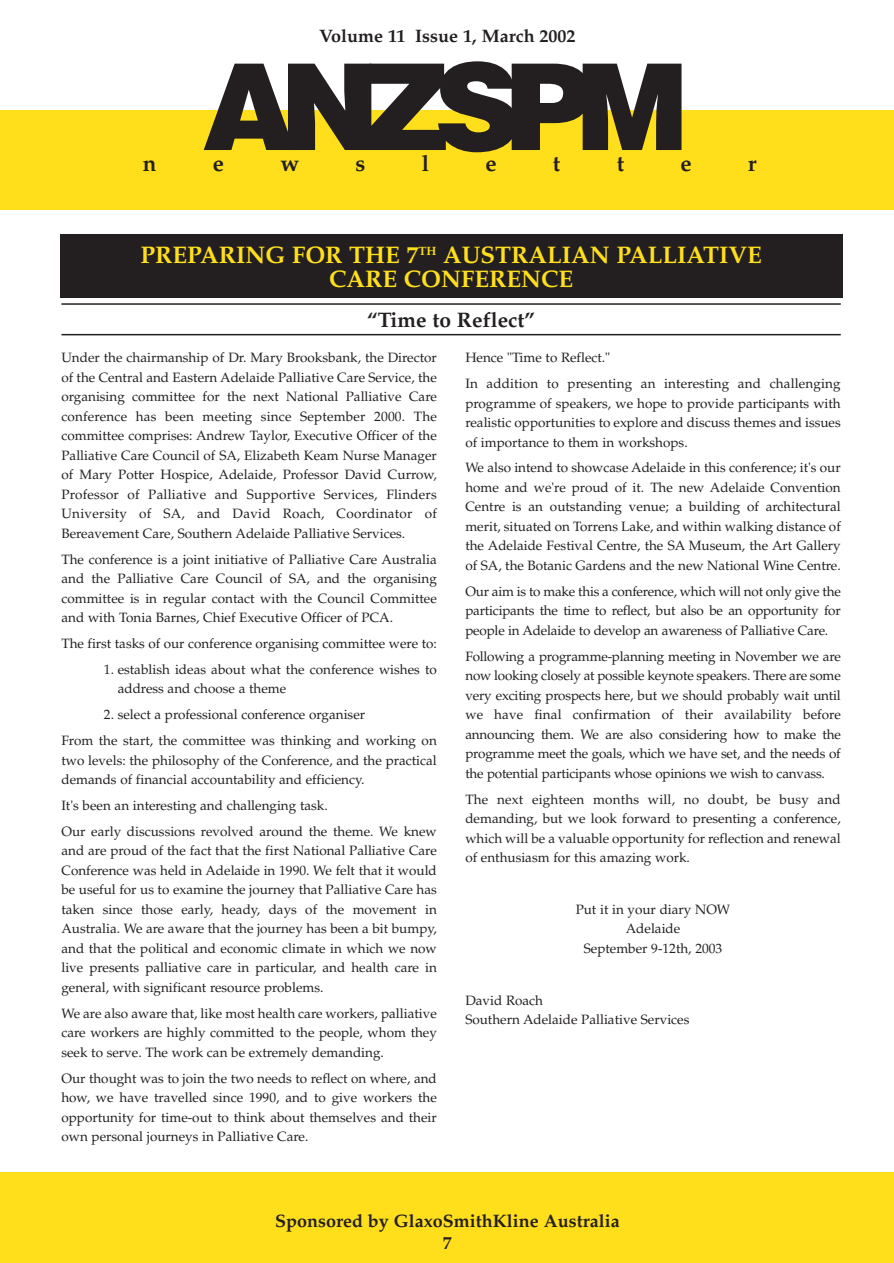
<style>
.page{position:relative;width:894px;height:1263px;background:#fff}
.page>*{position:absolute;margin:0;border:0;box-sizing:border-box;transform-origin:0 0}
.t1{font:900 120px "Helvetica";letter-spacing:-.135em;color:#231f20}
.t2{font:700 24px/24px "Palatino";color:#ffdf1b;text-align:center}
.t3{font:700 22.5px "Palatino";color:#231f20}
.t4{font:700 21px "Palatino";color:#231f20}
.t5{font:700 18px/21.9px "Palatino";color:#231f20;text-align:center}
.t6{font:13.5px/19.5px "Palatino";color:#231f20;text-align:justify}
</style>
<div class="page">
<div style="left:0;top:1172px;width:894px;height:91px;background:#ffdf1b"></div>
<div style="left:1px;top:110px;width:893px;height:100px;background:#ffdf1b"></div>
<div style="left:60px;top:234px;width:782px;height:64px;background:#231f20"></div>
<hr style="left:61px;top:303px;width:780px;height:2px;background:#231f20">
<hr style="left:61px;top:334px;width:780px;height:1px;background:#231f20">
<hr style="left:0;top:110px;width:1px;height:100px;background:#ffdf1b">
<h3 class="t5" style="left:319px;top:27px;width:258px">Volume 11 Issue 1, March 2002</h3>
<h1 class="t1" style="left:202px;top:64px;width:488px">ANZSPM</h1>
<h3 class="t3" style="left:143px;top:155px;width:15px">n</h3>
<h3 class="t3" style="left:213px;top:155px;width:13px">e</h3>
<h3 class="t3" style="left:280px;top:155px;width:20px">w</h3>
<h3 class="t3" style="left:355px;top:155px;width:11px">s</h3>
<h3 class="t3" style="left:422px;top:155px;width:9px">l</h3>
<h3 class="t3" style="left:485px;top:155px;width:13px">e</h3>
<h3 class="t3" style="left:553px;top:155px;width:9px">t</h3>
<h3 class="t3" style="left:617px;top:155px;width:9px">t</h3>
<h3 class="t3" style="left:680px;top:155px;width:13px">e</h3>
<h3 class="t3" style="left:748px;top:155px;width:10px">r</h3>
<h2 class="t2" style="left:141px;top:245px;width:623px">PREPARING FOR THE 7<sup>TH</sup> AUSTRALIAN PALLIATIVE<br>CARE CONFERENCE</h2>
<h3 class="t4" style="left:367px;top:311px;width:169px">“Time to Reflect”</h3>
<p class="t6" style="left:61px;top:349px;width:377px">Under the chairmanship of Dr. Mary Brooksbank, the Director of the Central and Eastern Adelaide Palliative Care Service, the organising committee for the next National Palliative Care conference has been meeting since September 2000. The committee comprises: Andrew Taylor, Executive Officer of the Palliative Care Council of SA, Elizabeth Keam Nurse Manager of Mary Potter Hospice, Adelaide, Professor David Currow, Professor of Palliative and Supportive Services, Flinders University of SA, and David Roach, Coordinator of Bereavement Care, Southern Adelaide Palliative Services.</p>
<p class="t6" style="left:61px;top:551px;width:377px">The conference is a joint initiative of Palliative Care Australia and the Palliative Care Council of SA, and the organising committee is in regular contact with the Council Committee and with Tonia Barnes, Chief Executive Officer of PCA.</p>
<p class="t6" style="left:61px;top:635px;width:377px">The first tasks of our conference organising committee were to:</p>
<p class="t6" style="left:118px;top:661px;width:321px;text-indent:-14px">1. establish ideas about what the conference wishes to address and choose a theme</p>
<p class="t6" style="left:61px;top:703px;width:377px;line-height:26px;text-indent:43px">2. select a professional conference organiser<br>From the start, the committee was thinking and working on</p>
<p class="t6" style="left:61px;top:752px;width:377px">two levels: the philosophy of the Conference, and the practical demands of financial accountability and efficiency.</p>
<p class="t6" style="left:61px;top:794px;width:377px;line-height:26px">It's been an interesting and challenging task.<br>Our early discussions revolved around the theme. We knew</p>
<p class="t6" style="left:61px;top:843px;width:377px">and are proud of the fact that the first National Palliative Care Conference was held in Adelaide in 1990. We felt that it would be useful for us to examine the journey that Palliative Care has taken since those early, heady, days of the movement in Australia. We are aware that the journey has been a bit bumpy, and that the political and economic climate in which we now live presents palliative care in particular, and health care in general, with significant resource problems.</p>
<p class="t6" style="left:61px;top:1005px;width:377px">We are also aware that, like most health care workers, palliative care workers are highly committed to the people, whom they seek to serve. The work can be extremely demanding.</p>
<p class="t6" style="left:61px;top:1070px;width:377px">Our thought was to join the two needs to reflect on where, and how, we have travelled since 1990, and to give workers the opportunity for time-out to think about themselves and their own personal journeys in Palliative Care.</p>
<p class="t6" style="left:465px;top:346px;width:377px;line-height:26px">Hence "Time to Reflect."<br>In addition to presenting an interesting and challenging</p>
<p class="t6" style="left:465px;top:395px;width:377px">programme of speakers, we hope to provide participants with realistic opportunities to explore and discuss themes and issues of importance to them in workshops.</p>
<p class="t6" style="left:465px;top:460px;width:377px">We also intend to showcase Adelaide in this conference; it's our home and we're proud of it. The new Adelaide Convention Centre is an outstanding venue; a building of architectural merit, situated on Torrens Lake, and within walking distance of the Adelaide Festival Centre, the SA Museum, the Art Gallery of SA, the Botanic Gardens and the new National Wine Centre.</p>
<p class="t6" style="left:465px;top:583px;width:377px">Our aim is to make this a conference, which will not only give the participants the time to reflect, but also be an opportunity for people in Adelaide to develop an awareness of Palliative Care.</p>
<p class="t6" style="left:465px;top:648px;width:377px">Following a programme-planning meeting in November we are now looking closely at possible keynote speakers. There are some very exciting prospects here, but we should probably wait until we have final confirmation of their availability before announcing them. We are also considering how to make the programme meet the goals, which we have set, and the needs of the potential participants whose opinions we wish to canvass.</p>
<p class="t6" style="left:465px;top:791px;width:377px">The next eighteen months will, no doubt, be busy and demanding, but we look forward to presenting a conference, which will be a valuable opportunity for reflection and renewal of enthusiasm for this amazing work.</p>
<p class="t6" style="left:576px;top:901px;width:156px;text-align:center">Put it in your diary NOW<br>Adelaide<br>September 9-12th, 2003</p>
<p class="t6" style="left:465px;top:992px;width:226px">David Roach<br>Southern Adelaide Palliative Services</p>
<h3 class="t5" style="left:275px;top:1212px;width:346px">Sponsored by GlaxoSmithKline Australia<br>7</h3>
</div>
